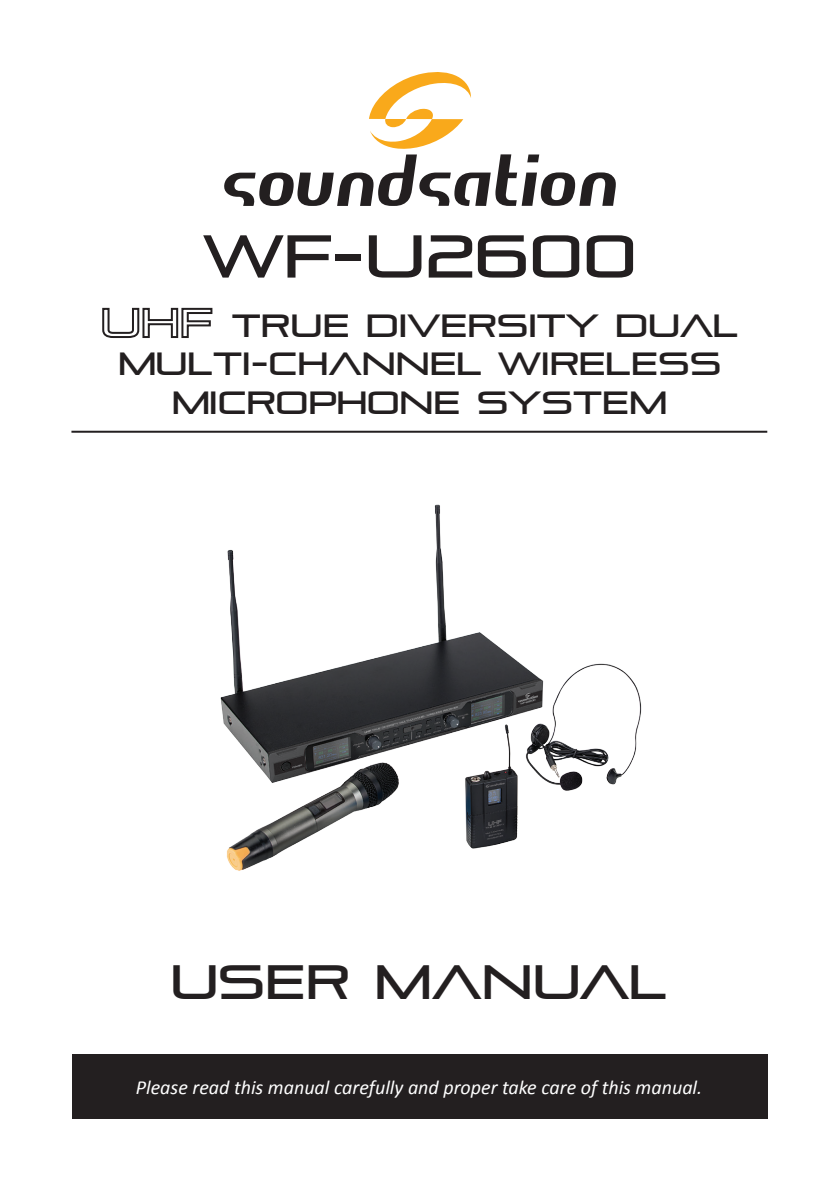
<style>
.page{position:relative;width:840px;height:1191px;background:#fff}
.page>*{position:absolute;margin:0;border:0;box-sizing:border-box;transform-origin:0 0}
.t1{font:60px "Pirulen";color:#231f20}
.t2{font:48px "Pirulen";color:#231f20}
.t3{font:32px "Pirulen";color:#231f20}
.t4{font:italic 20px "Calibri";color:#fff}
</style>
<div class="page">
<svg style="left:224px;top:72px;width:391px;height:134px"></svg>
<div style="left:72px;top:1054px;width:695px;height:65px;background:#231f20"></div>
<hr style="left:71px;top:431px;width:695px;height:2px;background:#231f20">
<svg style="left:102px;top:307px;width:111px;height:31px"></svg>
<img style="left:220px;top:504px;width:422px;height:367px">
<h1 class="t1" style="left:203px;top:219px;width:435px">WF-U2600</h1>
<h3 class="t3" style="left:231px;top:306px;width:508px">TRUE DIVERSITY DUAL</h3>
<h3 class="t3" style="left:118px;top:344px;width:604px">MULTI-CHANNEL WIRELESS</h3>
<h3 class="t3" style="left:172px;top:383px;width:497px">MICROPHONE SYSTEM</h3>
<h2 class="t2" style="left:170px;top:952px;width:498px">USER MANUAL</h2>
<p class="t4" style="left:136px;top:1073px;width:567px">Please read this manual carefully and proper take care of this manual.</p>
</div>
